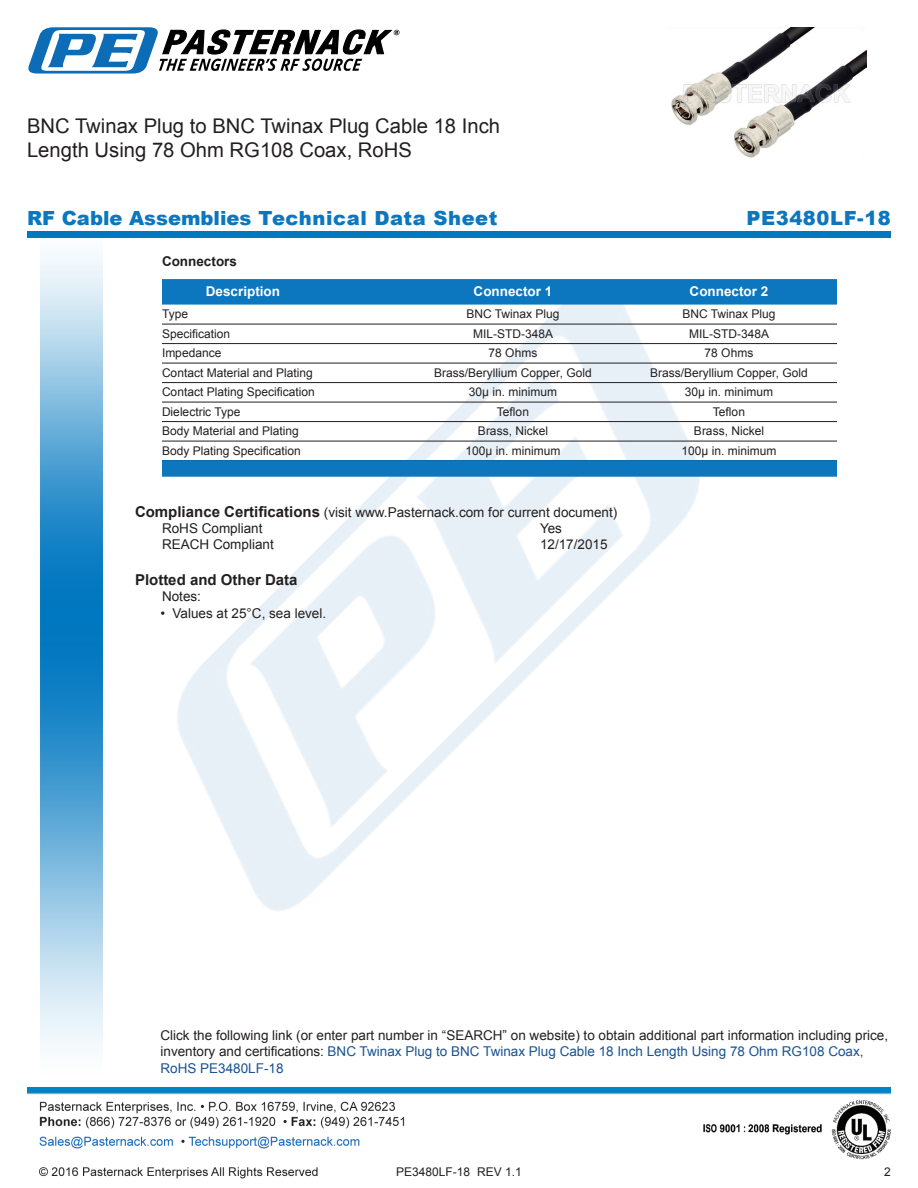
<style>
.page{position:relative;width:918px;height:1188px;background:#fff}
.page>*{position:absolute;margin:0;border:0;box-sizing:border-box;transform-origin:0 0}
.Web_Description_Para{font:20.25px/24.3px "Arial";color:#231f20}
.t1{font:900 19.5px "Arial";letter-spacing:.01em;color:#0c77be}
.t2{font:900 19.5px "Arial";letter-spacing:.03em;color:#0c77be}
.Head1_for_Compliance{font:700 15px "Arial";color:#231f20}
.Description_and_PN_L{font:13.5px/16.2px "Arial";color:#231f20}
.Head1_for_Compliance-2{font:13.5px "Arial";color:#231f20}
.Specs_Para{font:13.5px "Arial";color:#231f20}
.Table_Header_Connect{font:700 13.5px "Arial";color:#fff}
.Head2{font:700 13.5px "Arial";color:#231f20}
.Table_Body_Connector{font:12px "Arial";color:#231f20}
.s1{font-weight:700;font-size:15px}
.s2{color:#1a5392}
</style>
<div class="page">
<img style="left:39px;top:1100px;width:852px;height:79px">
<img style="left:102px;top:255px;width:719px;height:715px">
<img style="left:27px;top:1088px;width:864px;height:7px">
<svg style="left:28px;top:27px;width:372px;height:47px"></svg>
<img style="left:40px;top:237px;width:62px;height:811px">
<div style="left:27px;top:231px;width:864px;height:6px;background:#0177c0"></div>
<div style="left:162px;top:279px;width:675px;height:26px;background:#0c77be"></div>
<hr style="left:162px;top:324px;width:675px;height:1px;background:#231f20">
<hr style="left:162px;top:343px;width:675px;height:1px;background:#231f20">
<hr style="left:162px;top:363px;width:675px;height:1px;background:#231f20">
<hr style="left:162px;top:382px;width:675px;height:1px;background:#231f20">
<hr style="left:162px;top:402px;width:675px;height:1px;background:#231f20">
<hr style="left:162px;top:421px;width:675px;height:1px;background:#231f20">
<hr style="left:162px;top:441px;width:675px;height:1px;background:#231f20">
<div style="left:162px;top:460px;width:675px;height:17px;background:#0c77be"></div>
<img style="left:671px;top:27px;width:195px;height:131px">
<h1 class="Web_Description_Para" style="left:27px;top:114px;width:475px">BNC Twinax Plug to BNC Twinax Plug Cable 18 Inch<br>Length Using 78 Ohm RG108 Coax, RoHS</h1>
<p class="t1" style="left:27px;top:204px;width:472px">RF Cable Assemblies Technical Data Sheet</p>
<p class="t2" style="left:746px;top:204px;width:146px">PE3480LF-18</p>
<p class="Head2" style="left:162px;top:253px;width:77px">Connectors</p>
<p class="Table_Header_Connect" style="left:206px;top:283px;width:76px">Description</p>
<p class="Table_Header_Connect" style="left:474px;top:283px;width:80px">Connector 1</p>
<p class="Table_Header_Connect" style="left:690px;top:283px;width:80px">Connector 2</p>
<p class="Table_Body_Connector" style="left:162px;top:306px;width:28px">Type</p>
<p class="Table_Body_Connector" style="left:466px;top:306px;width:95px">BNC Twinax Plug</p>
<p class="Table_Body_Connector" style="left:682px;top:306px;width:95px">BNC Twinax Plug</p>
<p class="Table_Body_Connector" style="left:162px;top:326px;width:70px">Specification</p>
<p class="Table_Body_Connector" style="left:473px;top:326px;width:82px">MIL-STD-348A</p>
<p class="Table_Body_Connector" style="left:689px;top:326px;width:82px">MIL-STD-348A</p>
<p class="Table_Body_Connector" style="left:162px;top:345px;width:61px">Impedance</p>
<p class="Table_Body_Connector" style="left:489px;top:345px;width:50px">78 Ohms</p>
<p class="Table_Body_Connector" style="left:705px;top:345px;width:50px">78 Ohms</p>
<p class="Table_Body_Connector" style="left:162px;top:365px;width:152px">Contact Material and Plating</p>
<p class="Table_Body_Connector" style="left:434px;top:365px;width:159px">Brass/Beryllium Copper, Gold</p>
<p class="Table_Body_Connector" style="left:650px;top:365px;width:159px">Brass/Beryllium Copper, Gold</p>
<p class="Table_Body_Connector" style="left:162px;top:384px;width:154px">Contact Plating Specification</p>
<p class="Table_Body_Connector" style="left:469px;top:384px;width:90px">30µ in. minimum</p>
<p class="Table_Body_Connector" style="left:685px;top:384px;width:90px">30µ in. minimum</p>
<p class="Table_Body_Connector" style="left:162px;top:404px;width:80px">Dielectric Type</p>
<p class="Table_Body_Connector" style="left:497px;top:404px;width:34px">Teflon</p>
<p class="Table_Body_Connector" style="left:713px;top:404px;width:34px">Teflon</p>
<p class="Table_Body_Connector" style="left:162px;top:423px;width:138px">Body Material and Plating</p>
<p class="Table_Body_Connector" style="left:478px;top:423px;width:72px">Brass, Nickel</p>
<p class="Table_Body_Connector" style="left:694px;top:423px;width:72px">Brass, Nickel</p>
<p class="Table_Body_Connector" style="left:162px;top:443px;width:140px">Body Plating Specification</p>
<p class="Table_Body_Connector" style="left:466px;top:443px;width:96px">100µ in. minimum</p>
<p class="Table_Body_Connector" style="left:682px;top:443px;width:96px">100µ in. minimum</p>
<p class="Head1_for_Compliance-2" style="left:135px;top:503px;width:484px"><span class="s1">Compliance Certifications</span> (visit www.Pasternack.com for current document)</p>
<p class="Specs_Para" style="left:162px;top:519px;width:102px">RoHS Compliant</p>
<p class="Specs_Para" style="left:540px;top:519px;width:24px">Yes</p>
<p class="Specs_Para" style="left:162px;top:536px;width:113px">REACH Compliant</p>
<p class="Specs_Para" style="left:540px;top:536px;width:69px">12/17/2015</p>
<p class="Head1_for_Compliance" style="left:135px;top:570px;width:164px">Plotted and Other Data</p>
<p class="Specs_Para" style="left:162px;top:588px;width:41px">Notes:</p>
<p class="Description_and_PN_L" style="left:160px;top:605px;width:167px">• Values at 25°C, sea level.</p>
<p class="Description_and_PN_L" style="left:160px;top:1028px;width:729px">Click the following link (or enter part number in “SEARCH” on website) to obtain additional part information including price, inventory and certifications: <span class="s2">BNC Twinax Plug to BNC Twinax Plug Cable 18 Inch Length Using 78 Ohm RG108 Coax,<br>RoHS PE3480LF-18</span></p>
<p class="Table_Body_Connector" style="left:396px;top:1164px;width:127px">PE3480LF-18 REV 1.1</p>
<p class="Table_Body_Connector" style="left:884px;top:1164px;width:8px">2</p>
</div>
